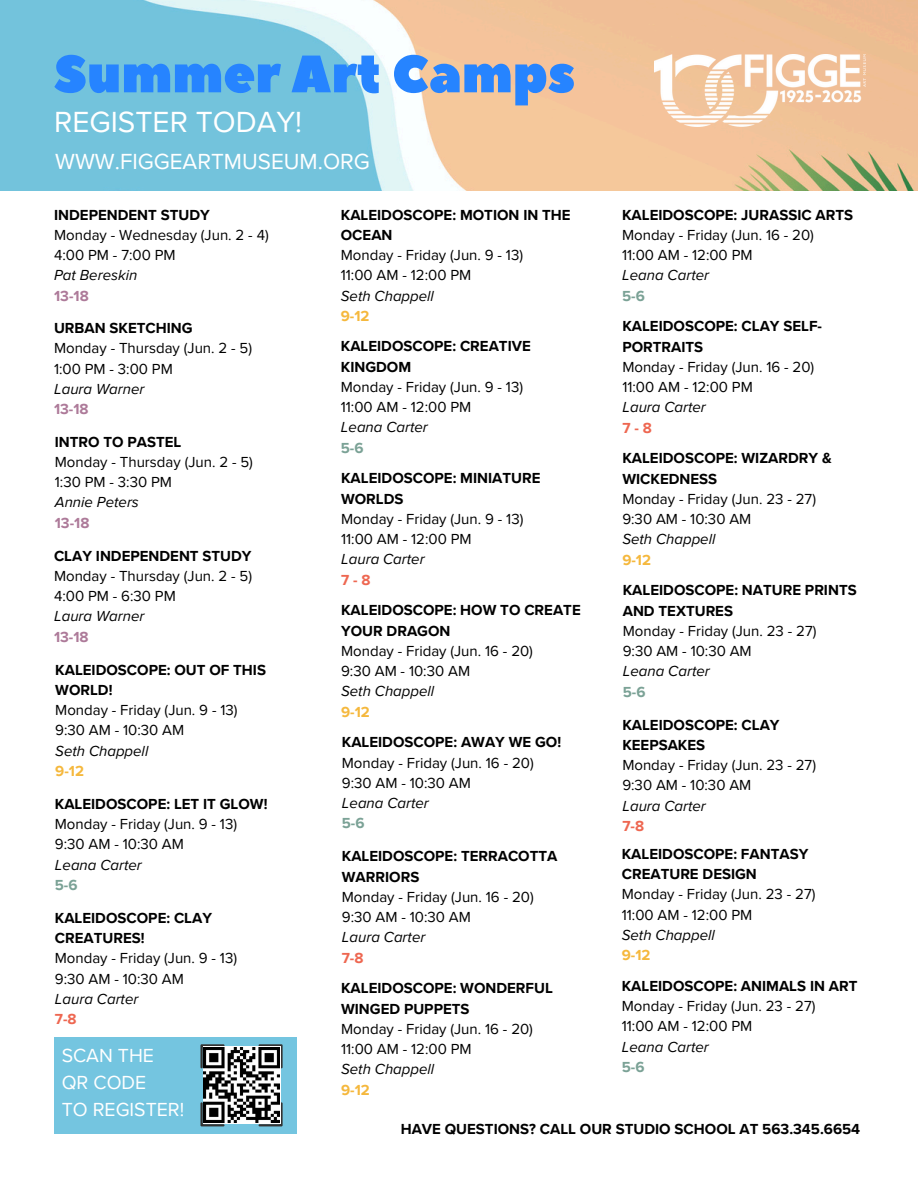
<style>
.page{position:relative;width:918px;height:1188px;background:#fff}
.page>*{position:absolute;margin:0;border:0;box-sizing:border-box;transform-origin:0 0}
.t1{font:52.5px "Peace Sans";color:#2684ff}
.t2{font:30px "Proxima Nova";color:#fff}
.t3{font:22.5px "Proxima Nova";color:#fff}
.t4{font:19.5px/27px "Proxima Nova";color:#fff}
.t5{font:15px/20.2px "Proxima Nova";color:#000}
.t6{font:700 15px/20.2px "Proxima Nova";color:#000}
.t7{font:italic 15px "Proxima Nova";color:#000}
.t8{font:700 15px "Proxima Nova";color:#ad7a99}
.t9{font:700 15px "Proxima Nova";color:#7ba296}
.t10{font:700 15px "Proxima Nova";color:#f5b83d}
.t11{font:700 15px "Proxima Nova";color:#ee6751}
.s1{font-weight:700}
.s2{font-style:italic}
.s3{font-weight:700;color:#f5b83d}
</style>
<div class="page">
<img style="left:0;top:1px;width:918px;height:190px">
<img style="left:655px;top:54px;width:210px;height:72px">
<div style="left:54px;top:1037px;width:242px;height:97px;background:#74c5e0"></div>
<svg style="left:258px;top:1044px;width:25px;height:25px"></svg>
<svg style="left:200px;top:1044px;width:25px;height:25px"></svg>
<svg style="left:258px;top:1102px;width:25px;height:24px"></svg>
<svg style="left:200px;top:1102px;width:25px;height:24px"></svg>
<svg style="left:203px;top:1046px;width:78px;height:78px"></svg>
<img style="left:204px;top:1048px;width:75px;height:75px">
<p class="t1" style="left:54px;top:39px;width:523px">Summer Art Camps</p>
<p class="t2" style="left:54px;top:104px;width:249px">REGISTER TODAY!</p>
<p class="t3" style="left:55px;top:149px;width:316px">WWW.FIGGEARTMUSEUM.ORG</p>
<p class="t6" style="left:54px;top:205px;width:157px">INDEPENDENT STUDY</p>
<h1 class="t5" style="left:54px;top:225px;width:216px">Monday - Wednesday (Jun. 2 - 4)</h1>
<h2 class="t5" style="left:54px;top:245px;width:123px">4:00 PM - 7:00 PM</h2>
<h3 class="t7" style="left:54px;top:266px;width:85px">Pat Bereskin</h3>
<p class="t8" style="left:54px;top:287px;width:36px">13-18</p>
<p class="t6" style="left:54px;top:318px;width:140px">URBAN SKETCHING</p>
<p class="t5" style="left:54px;top:339px;width:200px">Monday - Thursday (Jun. 2 - 5)</p>
<p class="t5" style="left:54px;top:359px;width:120px">1:00 PM - 3:00 PM</p>
<p class="t7" style="left:54px;top:380px;width:92px">Laura Warner</p>
<p class="t8" style="left:54px;top:400px;width:36px">13-18</p>
<p class="t6" style="left:55px;top:432px;width:128px">INTRO TO PASTEL</p>
<p class="t5" style="left:55px;top:452px;width:200px">Monday - Thursday (Jun. 2 - 5)</p>
<p class="t5" style="left:55px;top:472px;width:119px">1:30 PM - 3:30 PM</p>
<p class="t7" style="left:55px;top:493px;width:86px">Annie Peters</p>
<p class="t8" style="left:55px;top:514px;width:36px">13-18</p>
<p class="t6" style="left:54px;top:546px;width:199px">CLAY INDEPENDENT STUDY</p>
<p class="t5" style="left:54px;top:566px;width:200px">Monday - Thursday (Jun. 2 - 5)</p>
<p class="t5" style="left:54px;top:586px;width:123px">4:00 PM - 6:30 PM</p>
<p class="t7" style="left:54px;top:607px;width:92px">Laura Warner</p>
<p class="t8" style="left:54px;top:628px;width:36px">13-18</p>
<p class="t6" style="left:55px;top:660px;width:212px">KALEIDOSCOPE: OUT OF THIS<br>WORLD!</p>
<p class="t5" style="left:55px;top:700px;width:184px">Monday - Friday (Jun. 9 - 13)</p>
<p class="t5" style="left:55px;top:720px;width:131px">9:30 AM - 10:30 AM</p>
<p class="t7" style="left:55px;top:742px;width:95px">Seth Chappell</p>
<p class="t10" style="left:55px;top:762px;width:30px">9-12</p>
<p class="t6" style="left:55px;top:794px;width:214px">KALEIDOSCOPE: LET IT GLOW!</p>
<p class="t5" style="left:55px;top:814px;width:184px">Monday - Friday (Jun. 9 - 13)</p>
<p class="t5" style="left:55px;top:834px;width:131px">9:30 AM - 10:30 AM</p>
<p class="t7" style="left:55px;top:856px;width:89px">Leana Carter</p>
<p class="t9" style="left:55px;top:876px;width:24px">5-6</p>
<p class="t6" style="left:55px;top:908px;width:159px">KALEIDOSCOPE: CLAY<br>CREATURES!</p>
<p class="t5" style="left:55px;top:948px;width:184px">Monday - Friday (Jun. 9 - 13)</p>
<p class="t5" style="left:55px;top:969px;width:131px">9:30 AM - 10:30 AM</p>
<p class="t7" style="left:55px;top:990px;width:85px">Laura Carter</p>
<p class="t11" style="left:55px;top:1010px;width:23px">7-8</p>
<p class="t4" style="left:62px;top:1043px;width:124px">SCAN THE<br>QR CODE<br>TO REGISTER!</p>
<p class="t6" style="left:341px;top:205px;width:231px">KALEIDOSCOPE: MOTION IN THE<br>OCEAN</p>
<p class="t5" style="left:341px;top:245px;width:184px">Monday - Friday (Jun. 9 - 13)</p>
<p class="t5" style="left:341px;top:265px;width:132px">11:00 AM - 12:00 PM</p>
<p class="t7" style="left:341px;top:287px;width:95px">Seth Chappell</p>
<p class="t10" style="left:341px;top:307px;width:30px">9-12</p>
<h4 class="t6" style="left:341px;top:337px;width:191px">KALEIDOSCOPE: CREATIVE<br>KINGDOM</h4>
<p class="t5" style="left:341px;top:377px;width:184px">Monday - Friday (Jun. 9 - 13)</p>
<p class="t5" style="left:341px;top:397px;width:132px">11:00 AM - 12:00 PM</p>
<p class="t7" style="left:341px;top:419px;width:89px">Leana Carter</p>
<p class="t9" style="left:341px;top:439px;width:24px">5-6</p>
<p class="t6" style="left:341px;top:469px;width:201px">KALEIDOSCOPE: MINIATURE<br>WORLDS</p>
<p class="t5" style="left:341px;top:509px;width:184px">Monday - Friday (Jun. 9 - 13)</p>
<p class="t5" style="left:341px;top:529px;width:132px">11:00 AM - 12:00 PM</p>
<p class="t7" style="left:341px;top:551px;width:85px">Laura Carter</p>
<p class="t11" style="left:341px;top:571px;width:31px">7-8</p>
<p class="t5" style="left:341px;top:601px;width:241px"><span class="s1">KALEIDOSCOPE: HOW TO CREATE<br>YOUR DRAGON<br></span>Monday - Friday (Jun. 16 - 20)<br>9:30 AM - 10:30 AM<br><span class="s2">Seth Chappell<br></span><span class="s3">9-12</span></p>
<p class="t6" style="left:342px;top:733px;width:221px">KALEIDOSCOPE: AWAY WE GO!</p>
<p class="t5" style="left:342px;top:753px;width:193px">Monday - Friday (Jun. 16 - 20)</p>
<p class="t5" style="left:342px;top:773px;width:131px">9:30 AM - 10:30 AM</p>
<p class="t7" style="left:342px;top:794px;width:89px">Leana Carter</p>
<p class="t9" style="left:342px;top:815px;width:24px">5-6</p>
<p class="t6" style="left:342px;top:847px;width:217px">KALEIDOSCOPE: TERRACOTTA<br>WARRIORS</p>
<p class="t5" style="left:342px;top:887px;width:193px">Monday - Friday (Jun. 16 - 20)</p>
<h6 class="t5" style="left:342px;top:907px;width:131px">9:30 AM - 10:30 AM</h6>
<p class="t7" style="left:342px;top:929px;width:85px">Laura Carter</p>
<p class="t11" style="left:342px;top:949px;width:23px">7-8</p>
<p class="t6" style="left:341px;top:979px;width:213px">KALEIDOSCOPE: WONDERFUL<br>WINGED PUPPETS</p>
<p class="t5" style="left:341px;top:1019px;width:193px">Monday - Friday (Jun. 16 - 20)</p>
<p class="t5" style="left:341px;top:1039px;width:132px">11:00 AM - 12:00 PM</p>
<p class="t7" style="left:341px;top:1061px;width:95px">Seth Chappell</p>
<p class="t10" style="left:341px;top:1081px;width:30px">9-12</p>
<p class="t6" style="left:622px;top:205px;width:233px">KALEIDOSCOPE: JURASSIC ARTS</p>
<p class="t5" style="left:622px;top:225px;width:193px">Monday - Friday (Jun. 16 - 20)</p>
<p class="t5" style="left:622px;top:245px;width:132px">11:00 AM - 12:00 PM</p>
<h6 class="t7" style="left:622px;top:266px;width:89px">Leana Carter</h6>
<p class="t9" style="left:622px;top:287px;width:24px">5-6</p>
<p class="t6" style="left:622px;top:316px;width:201px">KALEIDOSCOPE: CLAY SELF-<br>PORTRAITS</p>
<p class="t5" style="left:622px;top:357px;width:193px">Monday - Friday (Jun. 16 - 20)</p>
<p class="t5" style="left:622px;top:377px;width:132px">11:00 AM - 12:00 PM</p>
<p class="t7" style="left:622px;top:398px;width:85px">Laura Carter</p>
<p class="t11" style="left:622px;top:419px;width:31px">7-8</p>
<p class="t5" style="left:622px;top:448px;width:211px"><span class="s1">KALEIDOSCOPE: WIZARDRY &amp;<br>WICKEDNESS<br></span>Monday - Friday (Jun. 23 - 27)<br>9:30 AM - 10:30 AM<br><span class="s2">Seth Chappell<br></span><span class="s3">9-12</span></p>
<p class="t6" style="left:623px;top:580px;width:235px">KALEIDOSCOPE: NATURE PRINTS<br>AND TEXTURES</p>
<p class="t5" style="left:623px;top:621px;width:195px">Monday - Friday (Jun. 23 - 27)</p>
<p class="t5" style="left:623px;top:641px;width:131px">9:30 AM - 10:30 AM</p>
<p class="t7" style="left:623px;top:662px;width:89px">Leana Carter</p>
<p class="t9" style="left:623px;top:683px;width:24px">5-6</p>
<p class="t6" style="left:622px;top:715px;width:159px">KALEIDOSCOPE: CLAY<br>KEEPSAKES</p>
<p class="t5" style="left:622px;top:755px;width:195px">Monday - Friday (Jun. 23 - 27)</p>
<p class="t5" style="left:622px;top:775px;width:131px">9:30 AM - 10:30 AM</p>
<p class="t7" style="left:622px;top:797px;width:85px">Laura Carter</p>
<p class="t11" style="left:622px;top:817px;width:23px">7-8</p>
<p class="t6" style="left:622px;top:844px;width:188px">KALEIDOSCOPE: FANTASY<br>CREATURE DESIGN</p>
<p class="t5" style="left:622px;top:885px;width:195px">Monday - Friday (Jun. 23 - 27)</p>
<p class="t5" style="left:622px;top:905px;width:132px">11:00 AM - 12:00 PM</p>
<p class="t7" style="left:622px;top:926px;width:95px">Seth Chappell</p>
<p class="t10" style="left:622px;top:946px;width:30px">9-12</p>
<p class="t6" style="left:622px;top:976px;width:237px">KALEIDOSCOPE: ANIMALS IN ART</p>
<p class="t5" style="left:622px;top:996px;width:195px">Monday - Friday (Jun. 23 - 27)</p>
<p class="t5" style="left:622px;top:1017px;width:132px">11:00 AM - 12:00 PM</p>
<p class="t7" style="left:622px;top:1038px;width:89px">Leana Carter</p>
<p class="t9" style="left:622px;top:1058px;width:24px">5-6</p>
<p class="t6" style="left:401px;top:1120px;width:461px">HAVE QUESTIONS? CALL OUR STUDIO SCHOOL AT 563.345.6654</p>
</div>
